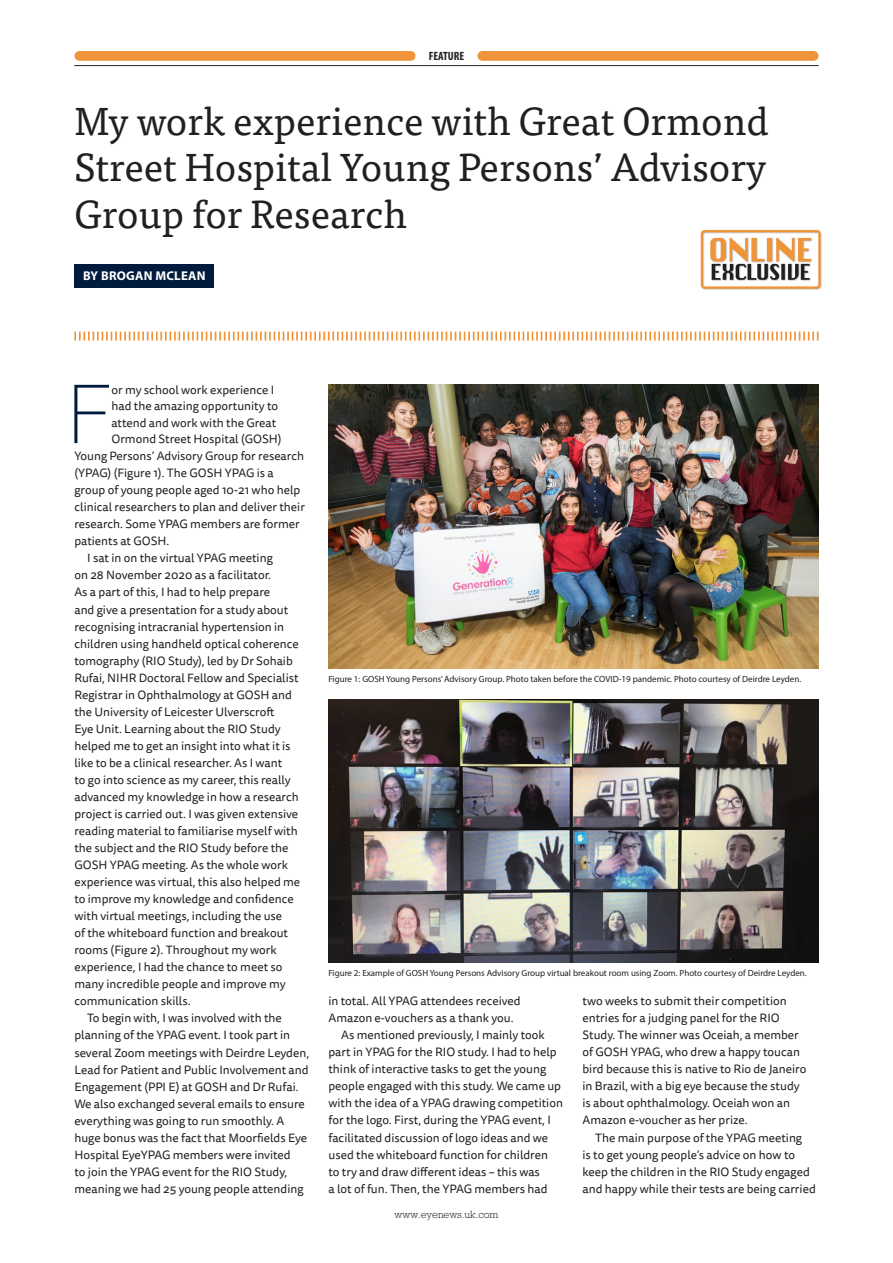
<style>
.page{position:relative;width:893px;height:1263px;background:#fff}
.page>*{position:absolute;margin:0;border:0;box-sizing:border-box;transform-origin:0 0}
.feature_body_drop_ca{font:300 expanded 79.65px "Europa SB";color:#001b3e}
.feature_Headline{font:39px/46.5px "Tisa Pro";color:#231f20;text-align:justify}
.feature_Author{font:700 12.75px "Myriad Pro";letter-spacing:.02em;color:#fff}
.feature_Body_Indent{font:12px/17.1px "Tisa Sans Pro";color:#231f20}
.feature_body_drop_ca-2{font:12px "Tisa Sans Pro";color:#231f20}
.t1{font:700 condensed 12px "Myriad Pro";color:#231f20}
.t2{font:300 10.5px "Rockwell";color:#231f20}
.feature_Caption{font:9px "Myriad Pro";color:#231f20}
</style>
<div class="page">
<hr style="left:74px;top:65px;width:745px;height:1px;background:#231f20">
<div style="left:79px;top:51px;width:332px;height:10px;background:#ef943a"></div>
<div style="left:482px;top:51px;width:332px;height:10px;background:#ef943a"></div>
<div style="left:74px;top:264px;width:140px;height:24px;background:#001b3e"></div>
<svg style="left:74px;top:332px;width:745px;height:9px"></svg>
<img style="left:328px;top:385px;width:491px;height:284px">
<img style="left:328px;top:699px;width:491px;height:263px">
<img style="left:700px;top:229px;width:122px;height:61px">
<p class="t1" style="left:429px;top:49px;width:37px">FEATURE</p>
<p class="feature_Headline" style="left:74px;top:96px;width:696px">My work experience with Great Ormond Street Hospital Young Persons’ Advisory Group for Research</p>
<p class="feature_Author" style="left:83px;top:268px;width:124px">BY BROGAN MCLEAN</p>
<p class="feature_body_drop_ca" style="left:66px;top:369px;width:47px">F</p>
<p class="feature_body_drop_ca-2" style="left:111px;top:381px;width:165px">or my school work experience I</p>
<p class="feature_body_drop_ca-2" style="left:111px;top:398px;width:168px">had the amazing opportunity to</p>
<p class="feature_body_drop_ca-2" style="left:111px;top:414px;width:166px">attend and work with the Great</p>
<p class="feature_body_drop_ca-2" style="left:111px;top:431px;width:172px">Ormond Street Hospital (GOSH)</p>
<p class="feature_body_drop_ca-2" style="left:74px;top:448px;width:231px">Young Persons’ Advisory Group for research</p>
<p class="feature_body_drop_ca-2" style="left:74px;top:465px;width:201px">(YPAG) (Figure 1). The GOSH YPAG is a</p>
<p class="feature_body_drop_ca-2" style="left:74px;top:482px;width:227px">group of young people aged 10-21 who help</p>
<p class="feature_body_drop_ca-2" style="left:74px;top:499px;width:232px">clinical researchers to plan and deliver their</p>
<p class="feature_body_drop_ca-2" style="left:74px;top:516px;width:227px">research. Some YPAG members are former</p>
<p class="feature_body_drop_ca-2" style="left:74px;top:533px;width:96px">patients at GOSH.</p>
<p class="feature_Body_Indent" style="left:74px;top:550px;width:227px;text-indent:13px">I sat in on the virtual YPAG meeting<br>on 28 November 2020 as a facilitator.<br>As a part of this, I had to help prepare<br>and give a presentation for a study about recognising intracranial hypertension in children using handheld optical coherence tomography (RIO Study), led by Dr Sohaib Rufai, NIHR Doctoral Fellow and Specialist Registrar in Ophthalmology at GOSH and the University of Leicester Ulverscroft<br>Eye Unit. Learning about the RIO Study helped me to get an insight into what it is like to be a clinical researcher. As I want<br>to go into science as my career, this really advanced my knowledge in how a research project is carried out. I was given extensive reading material to familiarise myself with the subject and the RIO Study before the GOSH YPAG meeting. As the whole work experience was virtual, this also helped me to improve my knowledge and confidence with virtual meetings, including the use<br>of the whiteboard function and breakout rooms (Figure 2). Throughout my work experience, I had the chance to meet so many incredible people and improve my communication skills.</p>
<p class="feature_Body_Indent" style="left:74px;top:1010px;width:236px;text-indent:13px">To begin with, I was involved with the planning of the YPAG event. I took part in several Zoom meetings with Deirdre Leyden, Lead for Patient and Public Involvement and Engagement (PPI E) at GOSH and Dr Rufai.<br>We also exchanged several emails to ensure everything was going to run smoothly. A huge bonus was the fact that Moorfields Eye Hospital EyeYPAG members were invited<br>to join the YPAG event for the RIO Study, meaning we had 25 young people attending</p>
<p class="feature_Caption" style="left:328px;top:673px;width:474px">Figure 1: GOSH Young Persons’ Advisory Group. Photo taken before the COVID-19 pandemic. Photo courtesy of Deirdre Leyden.</p>
<p class="feature_Caption" style="left:328px;top:968px;width:480px">Figure 2: Example of GOSH Young Persons Advisory Group virtual breakout room using Zoom. Photo courtesy of Deirdre Leyden.</p>
<p class="feature_Body_Indent" style="left:328px;top:992px;width:194px">in total. All YPAG attendees received<br>Amazon e-vouchers as a thank you.</p>
<p class="feature_Body_Indent" style="left:328px;top:1027px;width:236px;text-indent:13px">As mentioned previously, I mainly took part in YPAG for the RIO study. I had to help think of interactive tasks to get the young people engaged with this study. We came up with the idea of a YPAG drawing competition for the logo. First, during the YPAG event, I facilitated discussion of logo ideas and we used the whiteboard function for children<br>to try and draw different ideas – this was<br>a lot of fun. Then, the YPAG members had</p>
<p class="t2" style="left:395px;top:1208px;width:105px">www.eyenews.uk.com</p>
<p class="feature_Body_Indent" style="left:582px;top:992px;width:225px">two weeks to submit their competition entries for a judging panel for the RIO Study. The winner was Oceiah, a member of GOSH YPAG, who drew a happy toucan bird because this is native to Rio de Janeiro in Brazil, with a big eye because the study is about ophthalmology. Oceiah won an Amazon e-voucher as her prize.</p>
<p class="feature_Body_Indent" style="left:582px;top:1129px;width:235px;text-indent:13px">The main purpose of the YPAG meeting<br>is to get young people’s advice on how to keep the children in the RIO Study engaged and happy while their tests are being carried</p>
</div>
